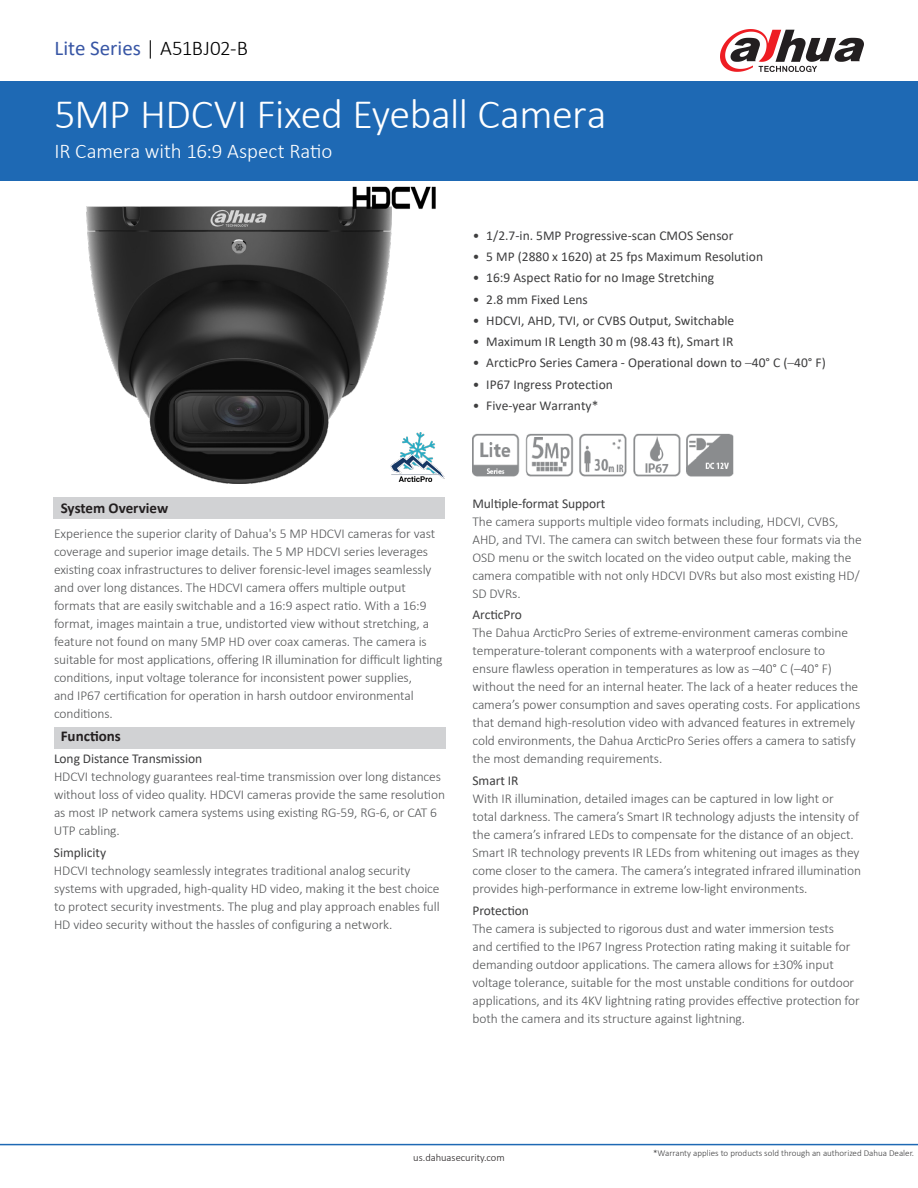
<style>
.page{position:relative;width:918px;height:1188px;background:#fff}
.page>*{position:absolute;margin:0;border:0;box-sizing:border-box;transform-origin:0 0}
.t1{font:300 42px "Calibri";letter-spacing:-.015em;color:#fff}
.t2{font:300 21px "Calibri";letter-spacing:-.01em;color:#fff}
.t3{font:21px "Calibri";color:#3856a5}
.Section_Heading{font:700 15px "Calibri";color:#231f20}
.FrontMatter_Text{font:300 13.5px/18px "Calibri";letter-spacing:-.005em;color:#545557}
.FrontMatter_Headline{font:13.5px "Calibri";color:#3e3e3f}
.t4{font:300 10.5px "Calibri";color:#231f20}
.t5{font:300 9px "Calibri";color:#3e3e3f}
.s1{font-weight:300;color:#000}
.s2{font-weight:300}
.s3{font-weight:400;color:#3e3e3f}
</style>
<div class="page">
<div style="left:0;top:81px;width:918px;height:100px;background:#1e69b4"></div>
<div style="left:53px;top:498px;width:392px;height:21px;background:#d1d2d4"></div>
<div style="left:54px;top:727px;width:391px;height:22px;background:#d1d2d4"></div>
<hr style="left:0;top:1144px;width:918px;height:1px;background:#1e69b4">
<svg style="left:720px;top:29px;width:144px;height:43px"></svg>
<img style="left:87px;top:206px;width:304px;height:278px">
<img style="left:472px;top:433px;width:262px;height:44px">
<img style="left:348px;top:186px;width:88px;height:30px">
<img style="left:391px;top:432px;width:54px;height:49px">
<p class="t3" style="left:55px;top:34px;width:195px">Lite Series <span class="s1">| A51BJ02-B</span></p>
<p class="t1" style="left:55px;top:88px;width:553px">5MP HDCVI Fixed Eyeball Camera</p>
<p class="t2" style="left:55px;top:138px;width:279px">IR Camera with 16:9 Aspect Ratio</p>
<p class="FrontMatter_Headline" style="left:473px;top:226px;width:262px">• 1/2.7-in. 5MP Progressive-scan CMOS Sensor</p>
<p class="FrontMatter_Headline" style="left:473px;top:247px;width:292px">• 5 MP (2880 x 1620) at 25 fps Maximum Resolution</p>
<p class="FrontMatter_Headline" style="left:473px;top:269px;width:243px">• 16:9 Aspect Ratio for no Image Stretching</p>
<p class="FrontMatter_Headline" style="left:473px;top:290px;width:117px">• 2.8 mm Fixed Lens</p>
<p class="FrontMatter_Headline" style="left:473px;top:311px;width:263px">• HDCVI, AHD, TVI, or CVBS Output, Switchable</p>
<p class="FrontMatter_Headline" style="left:473px;top:332px;width:262px">• Maximum IR Length 30 m (98.43 ft), Smart IR</p>
<p class="FrontMatter_Headline" style="left:473px;top:354px;width:355px">• ArcticPro Series Camera - Operational down to <span class="s2">–</span>40° C (<span class="s2">–</span>40° F)</p>
<p class="FrontMatter_Headline" style="left:473px;top:375px;width:142px">• IP67 Ingress Protection</p>
<p class="FrontMatter_Headline" style="left:473px;top:396px;width:127px">• Five-year Warranty*</p>
<p class="Section_Heading" style="left:61px;top:498px;width:109px">System Overview</p>
<p class="FrontMatter_Text" style="left:54px;top:524px;width:390px">Experience the superior clarity of Dahua's 5 MP HDCVI cameras for vast coverage and superior image details. The 5 MP HDCVI series leverages existing coax infrastructures to deliver forensic-level images seamlessly and over long distances. The HDCVI camera offers multiple output formats that are easily switchable and a 16:9 aspect ratio. With a 16:9 format, images maintain a true, undistorted view without stretching, a feature not found on many 5MP HD over coax cameras. The camera is suitable for most applications, offering IR illumination for difficult lighting conditions, input voltage tolerance for inconsistent power supplies,<br>and IP67 certification for operation in harsh outdoor environmental conditions.</p>
<p class="Section_Heading" style="left:61px;top:726px;width:62px">Functions</p>
<p class="FrontMatter_Text" style="left:54px;top:749px;width:393px"><span class="s3">Long Distance Transmission<br></span>HDCVI technology guarantees real-time transmission over long distances without loss of video quality. HDCVI cameras provide the same resolution as most IP network camera systems using existing RG-59, RG-6, or CAT 6<br>UTP cabling.</p>
<p class="FrontMatter_Text" style="left:54px;top:843px;width:387px"><span class="s3">Simplicity<br></span>HDCVI technology seamlessly integrates traditional analog security systems with upgraded, high-quality HD video, making it the best choice to protect security investments. The plug and play approach enables full HD video security without the hassles of configuring a network.</p>
<p class="FrontMatter_Headline" style="left:472px;top:494px;width:134px">Multiple-format Support</p>
<p class="FrontMatter_Text" style="left:472px;top:512px;width:391px">The camera supports multiple video formats including, HDCVI, CVBS, AHD, and TVI. The camera can switch between these four formats via the OSD menu or the switch located on the video output cable, making the camera compatible with not only HDCVI DVRs but also most existing HD/ SD DVRs.</p>
<p class="FrontMatter_Headline" style="left:472px;top:606px;width:51px">ArcticPro</p>
<p class="FrontMatter_Text" style="left:472px;top:624px;width:389px">The Dahua ArcticPro Series of extreme-environment cameras combine temperature-tolerant components with a waterproof enclosure to ensure flawless operation in temperatures as low as –40° C (–40° F) without the need for an internal heater. The lack of a heater reduces the camera’s power consumption and saves operating costs. For applications that demand high-resolution video with advanced features in extremely cold environments, the Dahua ArcticPro Series offers a camera to satisfy the most demanding requirements.</p>
<p class="FrontMatter_Headline" style="left:472px;top:771px;width:47px">Smart IR</p>
<p class="FrontMatter_Text" style="left:472px;top:790px;width:390px">With IR illumination, detailed images can be captured in low light or total darkness. The camera’s Smart IR technology adjusts the intensity of the camera’s infrared LEDs to compensate for the distance of an object.<br>Smart IR technology prevents IR LEDs from whitening out images as they come closer to the camera. The camera’s integrated infrared illumination provides high-performance in extreme low-light environments.</p>
<p class="FrontMatter_Headline" style="left:472px;top:901px;width:58px">Protection</p>
<p class="FrontMatter_Text" style="left:472px;top:919px;width:389px">The camera is subjected to rigorous dust and water immersion tests<br>and certified to the IP67 Ingress Protection rating making it suitable for demanding outdoor applications. The camera allows for ±30% input voltage tolerance, suitable for the most unstable conditions for outdoor applications, and its 4KV lightning rating provides effective protection for both the camera and its structure against lightning.</p>
<p class="t4" style="left:413px;top:1151px;width:93px">us.dahuasecurity.com</p>
<p class="t5" style="left:653px;top:1147px;width:262px">*Warranty applies to products sold through an authorized Dahua Dealer.</p>
</div>
